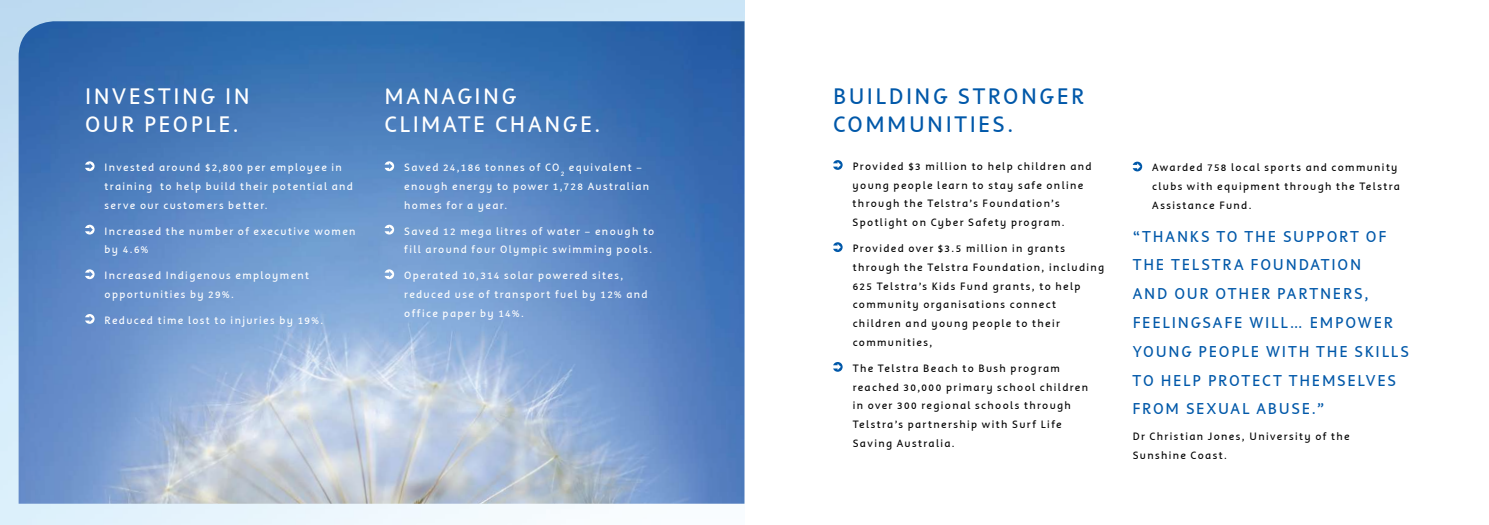
<style>
.page{position:relative;width:1489px;height:525px;background:#fff}
.page>*{position:absolute;margin:0;border:0;box-sizing:border-box;transform-origin:0 0}
.t1{font:25px/27.5px "Harmony Text";letter-spacing:.095em;color:#fff;text-align:right}
.t2{font:25px/27.5px "Harmony Text";letter-spacing:.095em;color:#0058a9}
.t3{font:17.5px/28.8px "Harmony Text";letter-spacing:.1em;color:#0058a9}
.t4{font:11.88px/18.8px "Harmony Text";letter-spacing:.11em;color:#000}
.t5{font:11.88px/18.8px "Harmony Text";letter-spacing:.11em;color:#fff}
</style>
<div class="page">
<img style="left:0;top:0;width:744px;height:524px">
<img style="left:19px;top:21px;width:725px;height:482px">
<svg style="left:85px;top:161px;width:10px;height:10px"></svg>
<svg style="left:85px;top:225px;width:10px;height:9px"></svg>
<svg style="left:85px;top:269px;width:10px;height:10px"></svg>
<svg style="left:85px;top:314px;width:10px;height:9px"></svg>
<svg style="left:833px;top:160px;width:9px;height:10px"></svg>
<svg style="left:833px;top:242px;width:9px;height:10px"></svg>
<svg style="left:833px;top:362px;width:9px;height:9px"></svg>
<svg style="left:384px;top:161px;width:10px;height:10px"></svg>
<svg style="left:384px;top:225px;width:10px;height:9px"></svg>
<svg style="left:384px;top:269px;width:10px;height:10px"></svg>
<svg style="left:1132px;top:161px;width:10px;height:10px"></svg>
<h1 class="t1" style="left:85px;top:83px;width:155px">stingin<br>our people.</h1>
<h1 class="t2" style="left:833px;top:83px;width:47px">Buildin</h1>
<h1 class="t1" style="left:384px;top:83px;width:19px">Mana</h1>
<h1 class="t1" style="left:457px;top:83px;width:61px">ging</h1>
<h1 class="t1" style="left:384px;top:111px;width:74px">cli mate</h1>
<h1 class="t1" style="left:495px;top:111px;width:17px">chan</h1>
<h1 class="t1" style="left:563px;top:111px;width:39px">ge.</h1>
<h1 class="t2" style="left:833px;top:83px;width:252px;text-indent:100px">g stronger communitie</h1>
<h1 class="t1" style="left:85px;top:83px;width:25px">Inve</h1>
<h1 class="t2" style="left:992px;top:111px;width:22px">s.</h1>
<p class="t5" style="left:105px;top:158px;width:250px">Invested around $2,800 per employee in training to help build their potential and serve our customers better.</p>
<p class="t5" style="left:105px;top:221px;width:252px">Increased the number of executive women by 4.6%</p>
<p class="t5" style="left:105px;top:266px;width:206px">Increased Indigenous employment opportunities by 29%.</p>
<p class="t5" style="left:105px;top:311px;width:220px">Reduced time lost to injuries by 19%.</p>
<p class="t5" style="left:404px;top:158px;width:246px">Saved 24,186 tonnes of CO<sub>2</sub> equivalent – enough energy to power 1,728 Australian homes for a year.</p>
<p class="t5" style="left:404px;top:221px;width:252px">Saved 12 mega litres of water – enough to fill around four Olympic swimming pools.</p>
<p class="t5" style="left:404px;top:266px;width:245px">Operated 10,314 solar powered sites, reduced use of transport fuel by 12% and office paper by 14%.</p>
<p class="t4" style="left:852px;top:157px;width:240px">Provided $3 million to help children and young people learn to stay safe online through the Telstra’s Foundation’s Spotlight on Cyber Safety program.</p>
<p class="t4" style="left:852px;top:239px;width:253px">Provided over $3.5 million in grants through the Telstra Foundation, including 625 Telstra’s Kids Fund grants, to help community organisations connect children and young people to their communities,</p>
<p class="t4" style="left:852px;top:358px;width:237px">The Telstra Beach to Bush program reached 30,000 primary school children in over 300 regional schools through Telstra’s partnership with Surf Life Saving Australia.</p>
<p class="t4" style="left:1152px;top:158px;width:249px">Awarded 758 local sports and community clubs with equipment through the Telstra<br>Assistance Fund.</p>
<h2 class="t3" style="left:1132px;top:222px;width:32px">“Than</h2>
<h2 class="t3" style="left:1189px;top:222px;width:66px">ksto the</h2>
<h2 class="t3" style="left:1282px;top:222px;width:105px">support of</h2>
<h2 class="t3" style="left:1132px;top:250px;width:12px">the</h2>
<h2 class="t3" style="left:1171px;top:250px;width:126px">Telstra Fo undation</h2>
<h2 class="t3" style="left:1132px;top:279px;width:13px">and</h2>
<h2 class="t3" style="left:1174px;top:279px;width:53px">our othe</h2>
<h2 class="t3" style="left:1261px;top:279px;width:60px">r partne</h2>
<h2 class="t3" style="left:1342px;top:279px;width:27px">rs,</h2>
<h2 class="t3" style="left:1132px;top:308px;width:10px">Feelin</h2>
<h2 class="t3" style="left:1132px;top:308px;width:262px;text-indent:58px">gSafe will… empower young people with</h2>
<h2 class="t3" style="left:1316px;top:337px;width:12px">the</h2>
<h2 class="t3" style="left:1354px;top:337px;width:56px">skills</h2>
<h2 class="t3" style="left:1132px;top:365px;width:39px">to hel</h2>
<h2 class="t3" style="left:1192px;top:365px;width:48px">p protect</h2>
<h2 class="t3" style="left:1288px;top:365px;width:12px">the</h2>
<h2 class="t3" style="left:1321px;top:365px;width:36px">mselve</h2>
<h2 class="t3" style="left:1387px;top:365px;width:10px">s</h2>
<h2 class="t3" style="left:1132px;top:394px;width:194px">from sexual abuse.”</h2>
<p class="t4" style="left:1132px;top:427px;width:218px">Dr Christian Jones, U niversity of the<br>Sunshine Coast.</p>
</div>
